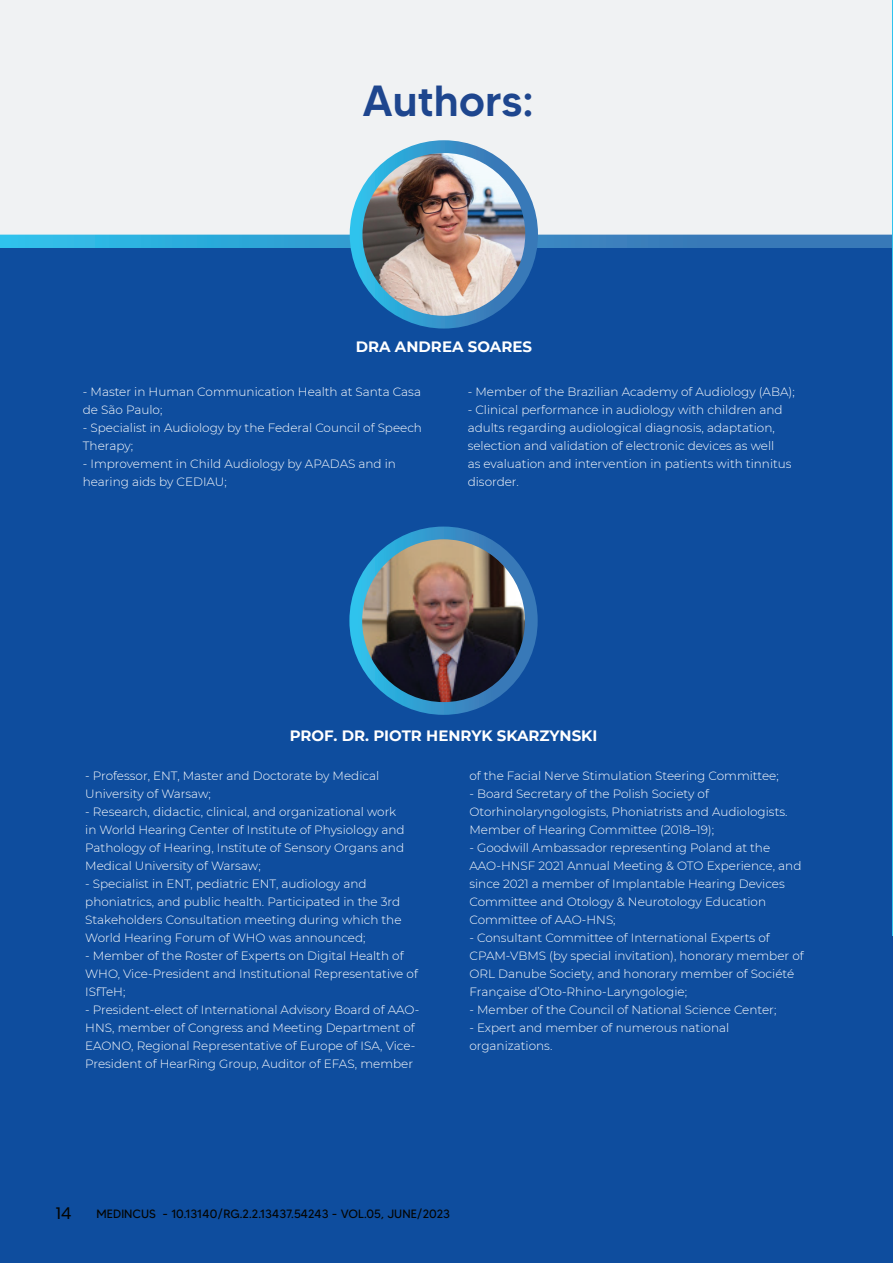
<style>
.page{position:relative;width:893px;height:1263px;background:#f0f2f3}
.page>*{position:absolute;margin:0;border:0;box-sizing:border-box;transform-origin:0 0}
.t1{font:500 43.5px "MADETOMMY";color:#1e468e}
.t2{font:16.5px "Poppins";color:#040503}
.t3{font:700 15px "Montserrat";color:#fff}
.t4{font:300 12px/18px "Montserrat";color:#fff}
.t5{font:12px "MADETOMMY";letter-spacing:-.005em;color:#040503}
</style>
<div class="page">
<div style="left:0;top:248px;width:893px;height:1015px;background:#0e4d9e"></div>
<img style="left:356px;top:538px;width:170px;height:170px;border-radius:85px">
<div style="left:349px;top:527px;width:189px;height:188px;border:13px solid #fff;border-radius:50%"></div>
<hr style="left:892px;top:0;width:1px;height:935px;background:#2fc3ed">
<img style="left:357px;top:147px;width:170px;height:170px;border-radius:50%">
<img style="left:357px;top:150px;width:64px;height:166px">
<div style="left:350px;top:140px;width:188px;height:189px;border:13px solid #fff;border-radius:50%"></div>
<h1 class="t1" style="left:363px;top:73px;width:173px">Authors:</h1>
<p class="t3" style="left:356px;top:336px;width:178px">DRA ANDREA SOARES</p>
<p class="t4" style="left:83px;top:382px;width:340px">- Master in Human Communication Health at Santa Casa de São Paulo;</p>
<p class="t4" style="left:83px;top:418px;width:341px">- Specialist in Audiology by the Federal Council of Speech<br>Therapy;</p>
<p class="t4" style="left:83px;top:454px;width:315px">- Improvement in Child Audiology by APADAS and in hearing aids by CEDIAU;</p>
<p class="t4" style="left:468px;top:382px;width:329px">- Member of the Brazilian Academy of Audiology (ABA);</p>
<p class="t4" style="left:468px;top:400px;width:325px">- Clinical performance in audiology with children and adults regarding audiological diagnosis, adaptation, selection and validation of electronic devices as well<br>as evaluation and intervention in patients with tinnitus disorder.</p>
<p class="t3" style="left:290px;top:725px;width:309px">PROF. DR. PIOTR HENRYK SKARZYNSKI</p>
<p class="t4" style="left:85px;top:766px;width:296px">- Professor, ENT, Master and Doctorate by Medical<br>University of Warsaw;</p>
<p class="t4" style="left:85px;top:802px;width:321px">- Research, didactic, clinical, and organizational work in World Hearing Center of Institute of Physiology and Pathology of Hearing, Institute of Sensory Organs and Medical University of Warsaw;</p>
<p class="t4" style="left:85px;top:874px;width:318px">- Specialist in ENT, pediatric ENT, audiology and phoniatrics, and public health. Participated in the 3rd Stakeholders Consultation meeting during which the World Hearing Forum of WHO was announced;</p>
<p class="t4" style="left:85px;top:946px;width:334px">- Member of the Roster of Experts on Digital Health of<br>WHO, Vice-President and Institutional Representative of<br>ISfTeH;</p>
<p class="t4" style="left:85px;top:1000px;width:336px">- President-elect of International Advisory Board of AAO-HNS, member of Congress and Meeting Department of EAONO, Regional Representative of Europe of ISA, Vice-President of HearRing Group, Auditor of EFAS, member</p>
<p class="t4" style="left:469px;top:766px;width:311px">of the Facial Nerve Stimulation Steering Committee;</p>
<p class="t4" style="left:469px;top:784px;width:320px">- Board Secretary of the Polish Society of<br>Otorhinolaryngologists, Phoniatrists and Audiologists.<br>Member of Hearing Committee (2018–19);</p>
<p class="t4" style="left:469px;top:838px;width:334px">- Goodwill Ambassador representing Poland at the AAO-HNSF 2021 Annual Meeting &amp; OTO Experience, and since 2021 a member of Implantable Hearing Devices Committee and Otology &amp; Neurotology Education Committee of AAO-HNS;</p>
<p class="t4" style="left:469px;top:928px;width:336px">- Consultant Committee of International Experts of CPAM-VBMS (by special invitation), honorary member of ORL Danube Society, and honorary member of Société Française d’Oto-Rhino-Laryngologie;</p>
<p class="t4" style="left:469px;top:1000px;width:308px">- Member of the Council of National Science Center;</p>
<p class="t4" style="left:469px;top:1018px;width:261px">- Expert and member of numerous national organizations.</p>
<h2 class="t2" style="left:56px;top:1203px;width:16px">14</h2>
<p class="t5" style="left:97px;top:1206px;width:355px">MEDINCUS - 10.13140/RG.2.2.13437.54243 - VOL.05, JUNE/2023</p>
</div>
